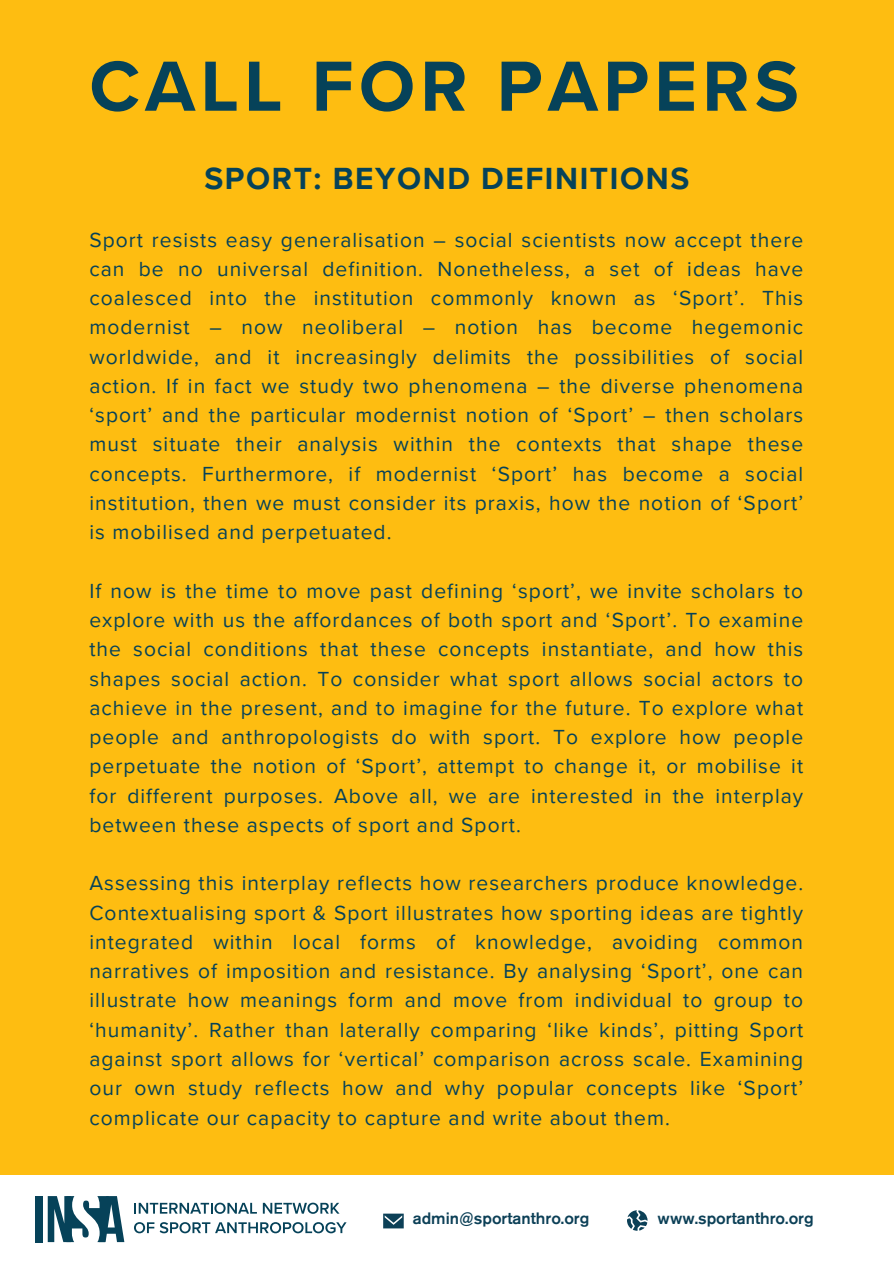
<style>
.page{position:relative;width:894px;height:1264px;background:#fff}
.page>*{position:absolute;margin:0;border:0;box-sizing:border-box;transform-origin:0 0}
.t1{font:700 73.5px "Proxima Nova";letter-spacing:.07em;color:#064259}
.t2{font:700 31.5px "Proxima Nova";letter-spacing:.05em;color:#064259}
.t3{font:21px/29.2px "Proxima Nova";letter-spacing:.05em;color:#064259;text-align:justify}
.t4{font:500 16.5px "Akzidenz Grotesk Pro";color:#0c4057}
</style>
<div class="page">
<div style="left:0;top:0;width:893px;height:1263px;background:#febd11"></div>
<div style="left:0;top:1174px;width:893px;height:89px;background:#fff"></div>
<svg style="left:627px;top:1210px;width:20px;height:20px"></svg>
<svg style="left:383px;top:1213px;width:20px;height:15px"></svg>
<svg style="left:134px;top:1202px;width:123px;height:11px"></svg>
<svg style="left:263px;top:1202px;width:76px;height:11px"></svg>
<svg style="left:134px;top:1222px;width:20px;height:11px"></svg>
<svg style="left:160px;top:1222px;width:186px;height:11px"></svg>
<div style="left:35px;top:1196px;width:7px;height:45px;background:#064259"></div>
<svg style="left:48px;top:1196px;width:76px;height:45px"></svg>
<h3 class="t1" style="left:89px;top:43px;width:710px">CALL FOR PAPERS</h3>
<h3 class="t2" style="left:204px;top:160px;width:486px">SPORT: BEYOND DEFINITIONS</h3>
<h3 class="t3" style="left:89px;top:225px;width:715px">Sport resists easy generalisation – social scientists now accept there can be no universal definition. Nonetheless, a set of ideas have coalesced into the institution commonly known as ‘Sport’. This modernist – now neoliberal – notion has become hegemonic worldwide, and it increasingly delimits the possibilities of social action. If in fact we study two phenomena – the diverse phenomena ‘sport’ and the particular modernist notion of ‘Sport’ – then scholars must situate their analysis within the contexts that shape these concepts. Furthermore, if modernist ‘Sport’ has become a social institution, then we must consider its praxis, how the notion of ‘Sport’ is mobilised and perpetuated.</h3>
<p class="t3" style="left:89px;top:576px;width:715px">If now is the time to move past defining ‘sport’, we invite scholars to explore with us the affordances of both sport and ‘Sport’. To examine the social conditions that these concepts instantiate, and how this shapes social action. To consider what sport allows social actors to achieve in the present, and to imagine for the future. To explore what people and anthropologists do with sport. To explore how people perpetuate the notion of ‘Sport’, attempt to change it, or mobilise it for different purposes. Above all, we are interested in the interplay between these aspects of sport and Sport.</p>
<p class="t3" style="left:89px;top:869px;width:715px">Assessing this interplay reflects how researchers produce knowledge.<br>Contextualising sport &amp; Sport illustrates how sporting ideas are tightly integrated within local forms of knowledge, avoiding common narratives of imposition and resistance. By analysing ‘Sport’, one can illustrate how meanings form and move from individual to group to ‘humanity’. Rather than laterally comparing ‘like kinds’, pitting Sport against sport allows for ‘vertical’ comparison across scale. Examining our own study reflects how and why popular concepts like ‘Sport’ complicate our capacity to capture and write about them.</p>
<h2 class="t4" style="left:412px;top:1211px;width:178px">admin@sportanthro.org</h2>
<h1 class="t4" style="left:657px;top:1211px;width:157px">www.sportanthro.org</h1>
</div>
